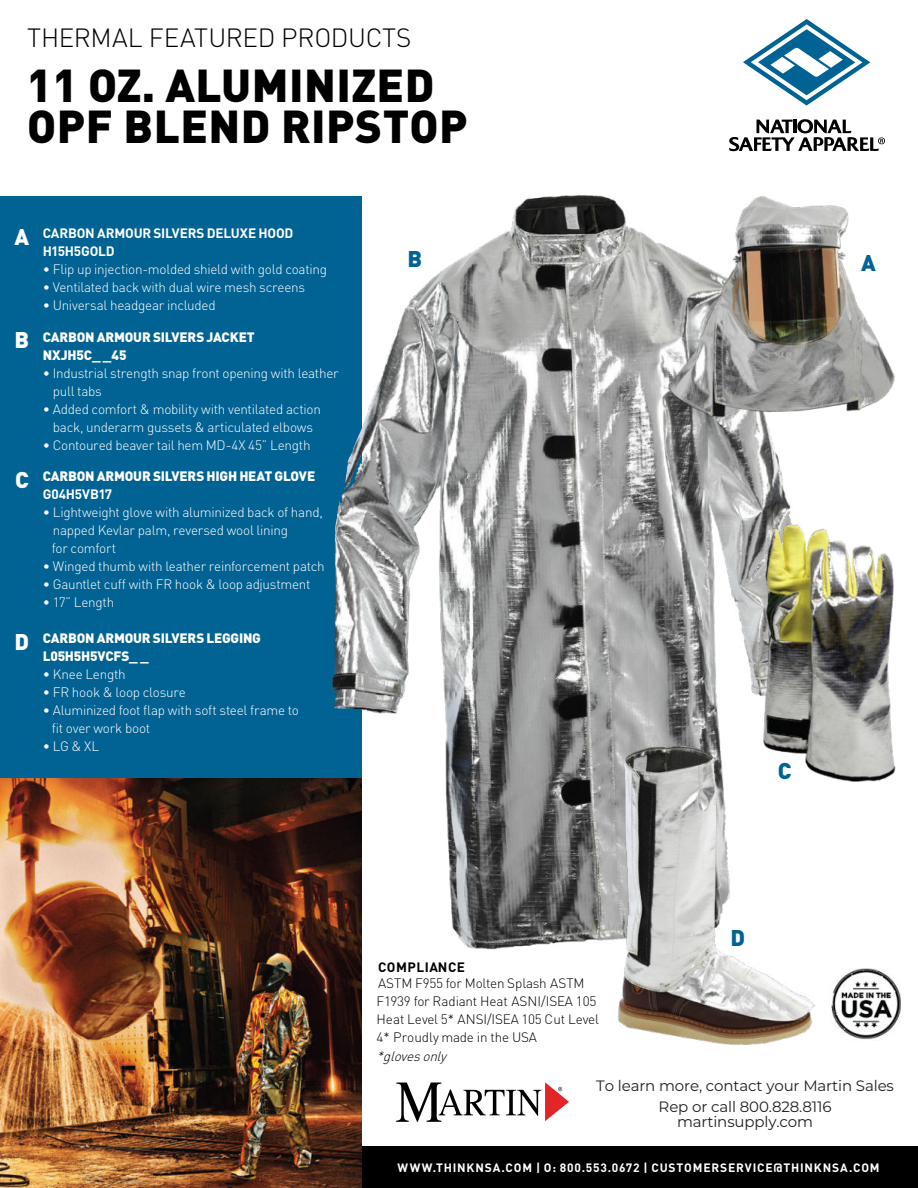
<style>
.page{position:relative;width:918px;height:1188px;background:#fff}
.page>*{position:absolute;margin:0;border:0;box-sizing:border-box;transform-origin:0 0}
.t1{font:900 45.6px/41.7px "DINOT";letter-spacing:.01em;color:#000}
.t2{font:300 26.1px "DINOT";letter-spacing:-.015em;color:#000}
.t3{font:900 22.5px "DINOT";color:#fff}
.t4{font:900 22.5px "DINOT";color:#006394}
.t5{font:15px/20.5px "Montserrat";letter-spacing:-.01em;color:#231f20;text-align:center}
.t6{font:300 13.5px/18px "DINOT";letter-spacing:-.02em;color:#fff}
.t7{font:300 13.5px/17.9px "DINOT";color:#000}
.t8{font:900 13.5px/18px "DINOT";letter-spacing:-.015em;color:#fff}
.t9{font:700 13.5px/18px "DINOT";letter-spacing:-.015em;color:#fff}
.t10{font:italic 300 13.5px "DINOT";color:#000}
.t11{font:700 13.5px "DINOT";letter-spacing:.035em;color:#000}
.t12{font:700 12px "DINOT";letter-spacing:.07em;color:#fff}
</style>
<div class="page">
<div style="left:360px;top:1146px;width:558px;height:42px;background:#000"></div>
<img style="left:0;top:778px;width:362px;height:410px">
<div style="left:0;top:197px;width:362px;height:581px;background:#006394"></div>
<svg style="left:756px;top:119px;width:96px;height:13px"></svg>
<svg style="left:743px;top:19px;width:127px;height:87px"></svg>
<img style="left:831px;top:968px;width:70px;height:72px">
<img style="left:332px;top:195px;width:460px;height:764px">
<img style="left:756px;top:523px;width:140px;height:259px">
<img style="left:632px;top:132px;width:263px;height:341px">
<img style="left:591px;top:728px;width:229px;height:317px">
<img style="left:396px;top:1082px;width:173px;height:40px">
<h2 class="t2" style="left:27px;top:26px;width:386px">THERMAL FEATURED PRODUCTS</h2>
<h1 class="t1" style="left:27px;top:69px;width:442px">11 OZ. ALUMINIZED<br>OPF BLEND RIPSTOP</h1>
<h3 class="t3" style="left:15px;top:229px;width:16px">A</h3>
<h3 class="t3" style="left:15px;top:332px;width:16px">B</h3>
<h3 class="t3" style="left:15px;top:472px;width:15px">C</h3>
<h3 class="t3" style="left:15px;top:634px;width:16px">D</h3>
<p class="t9" style="left:43px;top:225px;width:252px">CARBON ARMOUR SILVERS DELUXE HOOD<br>H15H5GOLD</p>
<p class="t6" style="left:43px;top:261px;width:286px">• Flip up injection-molded shield with gold coating</p>
<p class="t6" style="left:43px;top:279px;width:264px">• Ventilated back with dual wire mesh screens</p>
<p class="t6" style="left:43px;top:297px;width:175px">• Universal headgear included</p>
<p class="t8" style="left:43px;top:329px;width:213px">CARBON ARMOUR SILVERS JACKET<br>NXJH5C_ _45</p>
<p class="t6" style="left:53px;top:365px;width:287px;text-indent:-10px">• Industrial strength snap front opening with leather pull tabs</p>
<p class="t6" style="left:43px;top:401px;width:280px;text-align:center">• Added comfort &amp; mobility with ventilated action back, underarm gussets &amp; articulated elbows</p>
<p class="t6" style="left:43px;top:437px;width:269px">• Contoured beaver tail hem MD-4X 45” Length</p>
<p class="t8" style="left:43px;top:469px;width:274px">CARBON ARMOUR SILVERS HIGH HEAT GLOVE</p>
<p class="t9" style="left:43px;top:485px;width:71px">G04H5VB17</p>
<p class="t6" style="left:52px;top:504px;width:273px;text-indent:-9px">• Lightweight glove with aluminized back of hand, napped Kevlar palm, reversed wool lining<br>for comfort</p>
<p class="t6" style="left:43px;top:558px;width:283px">• Winged thumb with leather reinforcement patch</p>
<p class="t6" style="left:43px;top:576px;width:269px">• Gauntlet cuff with FR hook &amp; loop adjustment</p>
<p class="t6" style="left:43px;top:594px;width:73px">• 17” Length</p>
<p class="t8" style="left:43px;top:630px;width:220px">CARBON ARMOUR SILVERS LEGGING<br>L05H5H5VCFS_ _</p>
<p class="t6" style="left:43px;top:666px;width:85px">• Knee Length</p>
<p class="t6" style="left:43px;top:684px;width:145px">• FR hook &amp; loop closure</p>
<p class="t6" style="left:52px;top:702px;width:249px;text-indent:-9px">• Aluminized foot flap with soft steel frame to fit over work boot</p>
<p class="t6" style="left:43px;top:738px;width:58px">• LG &amp; XL</p>
<h3 class="t4" style="left:407px;top:251px;width:16px">B</h3>
<h3 class="t4" style="left:861px;top:255px;width:16px">A</h3>
<h3 class="t4" style="left:778px;top:762px;width:15px">C</h3>
<p class="t11" style="left:378px;top:959px;width:88px">COMPLIANCE</p>
<p class="t7" style="left:377px;top:976px;width:224px">ASTM F955 for Molten Splash ASTM<br>F1939 for Radiant Heat ASNI/ISEA 105<br>Heat Level 5* ANSI/ISEA 105 Cut Level<br>4* Proudly made in the USA</p>
<p class="t10" style="left:377px;top:1050px;width:75px">*glovesonly</p>
<h3 class="t4" style="left:731px;top:930px;width:16px">D</h3>
<p class="t5" style="left:596px;top:1075px;width:299px">To learn more, contact your Martin Sales<br>Rep or call 800.828.8116</p>
<p class="t5" style="left:677px;top:1111px;width:138px">martinsupply.com</p>
<p class="t12" style="left:398px;top:1161px;width:484px">WWW.THINKNSA.COM | O: 800.553.0672 | CUSTOMERSERVICE@THINKNSA.COM</p>
</div>
